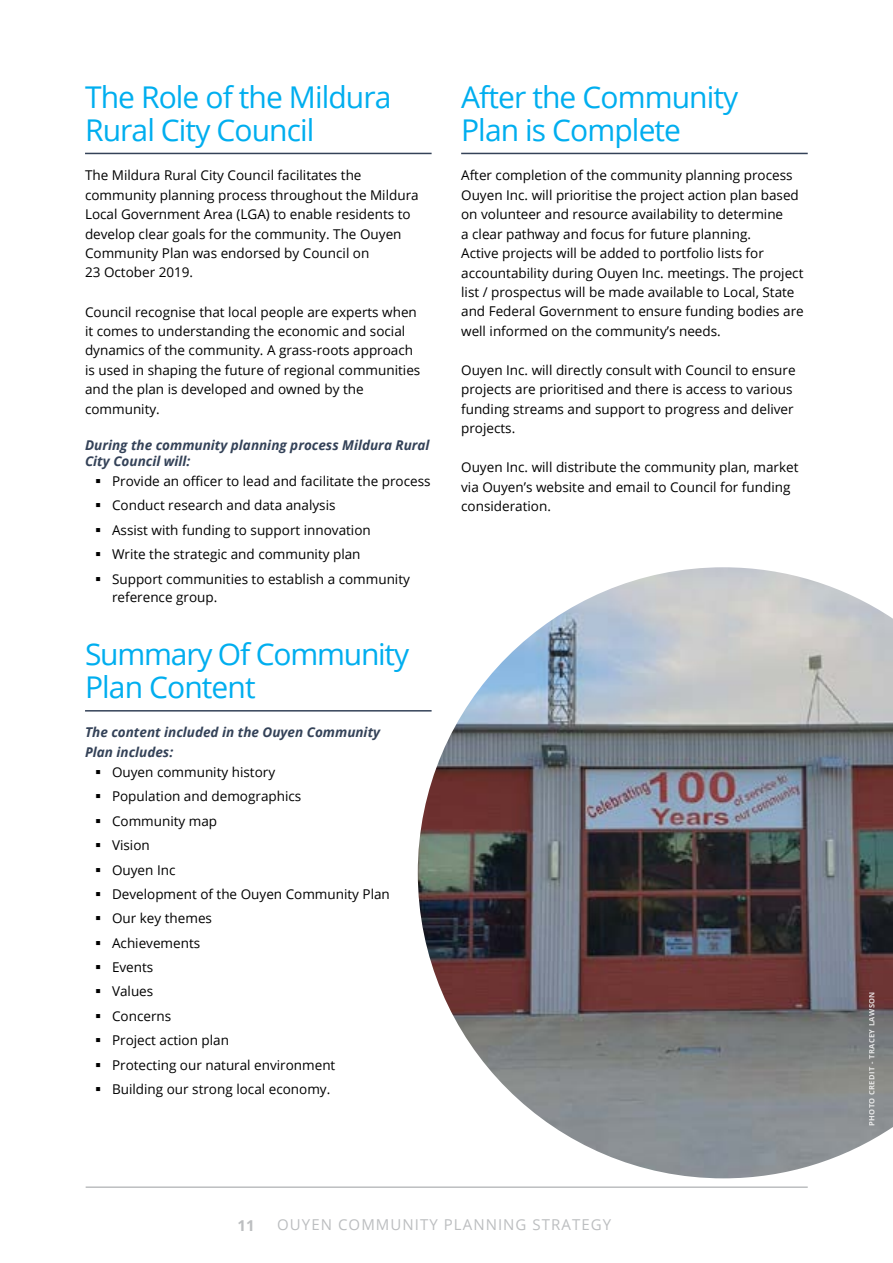
<style>
.page{position:relative;width:893px;height:1263px;background:#fff}
.page>*{position:absolute;margin:0;border:0;box-sizing:border-box;transform-origin:0 0}
.t1{font:30px/33px "Open Sans";letter-spacing:-.03em;color:#00aeef}
.t2{font:15px "Open Sans";letter-spacing:.07em;color:#bcbec0}
.t3{font:700 15px "Open Sans";color:#bcbec0}
.t4{font:13.5px/19.5px "Open Sans";color:#000}
.t5{font:italic 700 13.5px/16.2px "Open Sans";color:#344258}
.t6{font:700 7.5px "Open Sans";letter-spacing:.05em;color:#fff}
</style>
<div class="page">
<hr style="left:86px;top:1186px;width:722px;height:2px;background:#bcbec0">
<hr style="left:85px;top:153px;width:347px;height:1px;background:#344258">
<hr style="left:85px;top:710px;width:347px;height:1px;background:#344258">
<hr style="left:461px;top:153px;width:347px;height:1px;background:#344258">
<img style="left:418px;top:567px;width:475px;height:611px">
<h1 class="t1" style="left:85px;top:80px;width:308px">The Role of the Mildura<br>Rural City Council</h1>
<p class="t4" style="left:85px;top:165px;width:335px">The Mildura Rural City Council facilitates the community planning process throughout the Mildura Local Government Area (LGA) to enable residents to develop clear goals for the community. The Ouyen Community Plan was endorsed by Council on<br>23 October 2019.</p>
<p class="t4" style="left:85px;top:301px;width:337px">Council recognise that local people are experts when it comes to understanding the economic and social dynamics of the community. A grass-roots approach is used in shaping the future of regional communities and the plan is developed and owned by the community.</p>
<p class="t5" style="left:85px;top:436px;width:346px">During the community planning process Mildura Rural<br>City Council will:</p>
<p class="t4" style="left:112px;top:468px;width:320px;line-height:24.5px">Provide an officer to lead and facilitate the process Conduct research and data analysis<br>Assist with funding to support innovation<br>Write the strategic and community plan<br>Support communities to establish a community</p>
<p class="t4" style="left:112px;top:586px;width:107px">reference group.</p>
<h1 class="t1" style="left:85px;top:637px;width:326px">Summary Of Community<br>Plan Content</h1>
<p class="t5" style="left:85px;top:722px;width:297px;line-height:19.5px">The content included in the Ouyen Community<br>Plan includes:</p>
<p class="t4" style="left:112px;top:759px;width:279px;line-height:24.5px">Ouyen community history<br>Population and demographics<br>Community map<br>Vision<br>Ouyen Inc<br>Development of the Ouyen Community Plan<br>Our key themes<br>Achievements<br>Events<br>Values<br>Concerns<br>Project action plan<br>Protecting our natural environment<br>Building our strong local economy.</p>
<h1 class="t1" style="left:461px;top:80px;width:279px">After the Community<br>Plan is Complete</h1>
<p class="t4" style="left:461px;top:165px;width:344px">After completion of the community planning process Ouyen Inc. will prioritise the project action plan based on volunteer and resource availability to determine<br>a clear pathway and focus for future planning.<br>Active projects will be added to portfolio lists for accountability during Ouyen Inc. meetings. The project list / prospectus will be made available to Local, State and Federal Government to ensure funding bodies are well informed on the community’s needs.</p>
<p class="t4" style="left:461px;top:360px;width:336px">Ouyen Inc. will directly consult with Council to ensure projects are prioritised and there is access to various funding streams and support to progress and deliver projects.</p>
<p class="t4" style="left:461px;top:457px;width:339px">Ouyen Inc. will distribute the community plan, market via Ouyen’s website and email to Council for funding consideration.</p>
<p class="t3" style="left:238px;top:1215px;width:19px">11</p>
<p class="t2" style="left:277px;top:1215px;width:335px">OUYEN COMMUNITY PLANNING STRATEGY</p>
<p class="t6" style="left:867px;top:1126px;width:136px;rotate:-90deg">PHOTO CREDIT - TRACEY LAWSON</p>
</div>
